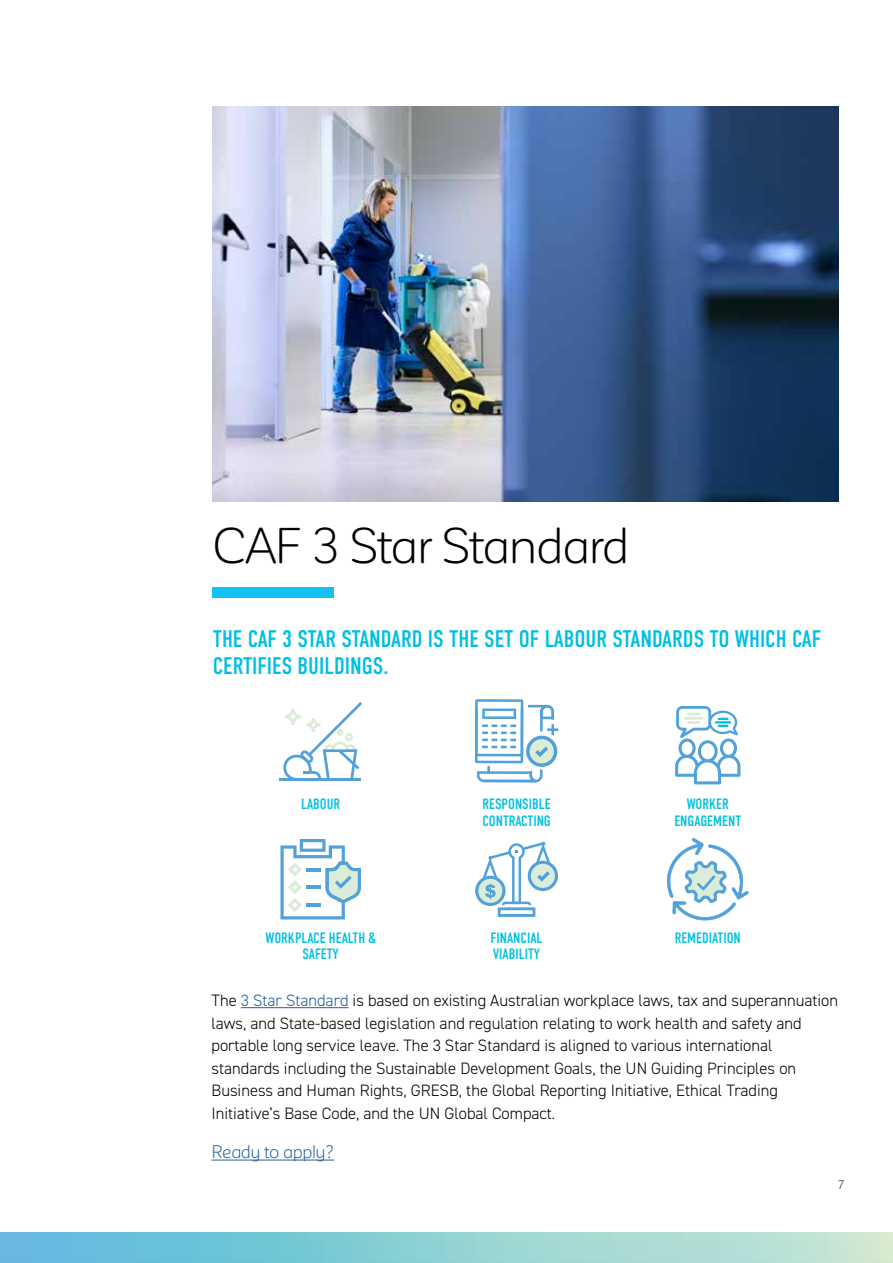
<style>
.page{position:relative;width:893px;height:1263px;background:#fff}
.page>*{position:absolute;margin:0;border:0;box-sizing:border-box;transform-origin:0 0}
.t1{font:49.5px "Corporative Sans Rd Alt";letter-spacing:-.025em;color:#000}
.t2{font:24px/27px "DIN Condensed";color:#00bfdf}
.t3{font:18px "Corporative Sans Rd Alt";letter-spacing:-.025em;color:#215e9e}
.t4{font:300 16.5px/22.5px "DIN2014";color:#000}
.t5{font:15px/16.5px "DIN Condensed";color:#00bfdf;text-align:center}
.t6{font:12px "Corporative Sans Rd Alt";color:#000}
.s1{color:#215e9e}
</style>
<div class="page">
<svg style="left:1px;top:1232px;width:892px;height:31px"></svg>
<img style="left:213px;top:106px;width:626px;height:396px">
<div style="left:213px;top:587px;width:121px;height:10px;background:#15c1f3"></div>
<hr style="left:212px;top:1159px;width:122px;height:1px;background:#215e9e">
<hr style="left:279px;top:778px;width:82px;height:3px;background:#52a1d9">
<svg style="left:283px;top:702px;width:79px;height:76px"></svg>
<svg style="left:475px;top:699px;width:83px;height:83px"></svg>
<svg style="left:280px;top:839px;width:81px;height:80px"></svg>
<hr style="left:306px;top:903px;width:15px;height:3px;background:#52a1d9">
<svg style="left:675px;top:706px;width:66px;height:79px"></svg>
<svg style="left:666px;top:838px;width:83px;height:83px"></svg>
<svg style="left:475px;top:842px;width:83px;height:75px"></svg>
<hr style="left:241px;top:1007px;width:107px;height:1px;background:#215e9e">
<h1 class="t1" style="left:213px;top:519px;width:418px">CAF 3 Star Standard</h1>
<h2 class="t2" style="left:213px;top:626px;width:610px">THE CAF 3 STAR STANDARD IS THE SET OF LABOUR STANDARDS TO WHICH CAF<br>CERTIFIES BUILDINGS.</h2>
<p class="t5" style="left:301px;top:796px;width:41px">LABOUR</p>
<p class="t5" style="left:482px;top:796px;width:70px;text-align:left">RESPONSIBLE<br>CONTRACTING</p>
<p class="t5" style="left:674px;top:796px;width:68px">WORKER<br>ENGAGEMENT</p>
<p class="t5" style="left:266px;top:930px;width:112px">WORKPLACE HEALTH &amp;<br>SAFETY</p>
<p class="t5" style="left:491px;top:930px;width:54px">FINANCIAL</p>
<p class="t5" style="left:675px;top:930px;width:68px">REMEDIATION</p>
<p class="t5" style="left:493px;top:946px;width:48px">VIABILITY</p>
<p class="t4" style="left:212px;top:989px;width:628px">The <span class="s1">3 Star Standard</span> is based on existing Australian workplace laws, tax and superannuation laws, and State-based legislation and regulation relating to work health and safety and portable long service leave. The 3 Star Standard is aligned to various international standards including the Sustainable Development Goals, the UN Guiding Principles on Business and Human Rights, GRESB, the Global Reporting Initiative, Ethical Trading Initiative’s Base Code, and the UN Global Compact.</p>
<p class="t3" style="left:212px;top:1142px;width:124px">Ready to apply?</p>
<p class="t6" style="left:839px;top:1178px;width:6px">7</p>
</div>
